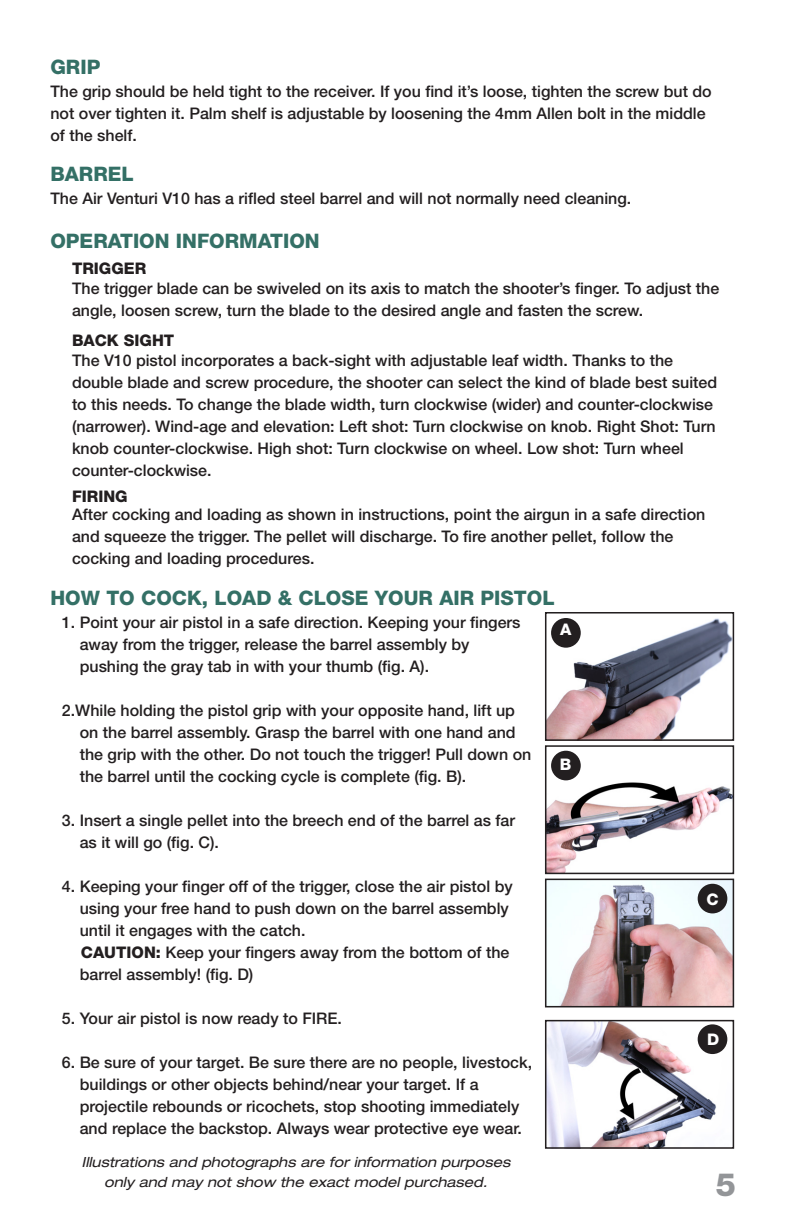
<style>
.page{position:relative;width:792px;height:1224px;background:#fff}
.page>*{position:absolute;margin:0;border:0;box-sizing:border-box;transform-origin:0 0}
.t1{font:800 32px "Helvetica Neue LT Std";color:#939598}
.t2{font:800 20px "Helvetica Neue LT Std";color:#347066}
.t3{font:500 16px/22px "Helvetica Neue LT Std";color:#231f20}
.t4{font:800 16px "Helvetica Neue LT Std";color:#231f20}
.t5{font:800 16px "Helvetica Neue LT Std";color:#fff}
.t6{font:italic expanded 14px/20px "Helvetica Neue LT Std";color:#231f20;text-align:center}
.s1{font-weight:800}
</style>
<div class="page">
<img style="left:548px;top:618px;width:183px;height:120px">
<div style="left:545px;top:612px;width:189px;height:129px;border:2px solid #231f20"></div>
<img style="left:548px;top:750px;width:183px;height:121px">
<div style="left:545px;top:745px;width:189px;height:129px;border:2px solid #231f20"></div>
<img style="left:548px;top:882px;width:183px;height:122px">
<div style="left:545px;top:879px;width:189px;height:128px;border:2px solid #231f20"></div>
<img style="left:548px;top:1023px;width:180px;height:123px">
<div style="left:545px;top:1020px;width:189px;height:129px;border:2px solid #231f20"></div>
<div style="left:551px;top:618px;width:30px;height:30px;background:#231f20;border-radius:50%"></div>
<div style="left:551px;top:751px;width:30px;height:29px;background:#231f20;border-radius:50%"></div>
<div style="left:698px;top:884px;width:29px;height:29px;background:#231f20;border-radius:50%"></div>
<div style="left:698px;top:1024px;width:29px;height:30px;background:#231f20;border-radius:50%"></div>
<p class="t2" style="left:50px;top:55px;width:51px">GRIP</p>
<p class="t3" style="left:50px;top:80px;width:663px">The grip should be held tight to the receiver. If you find it’s loose, tighten the screw but do not over tighten it. Palm shelf is adjustable by loosening the 4mm Allen bolt in the middle of the shelf.</p>
<p class="t2" style="left:50px;top:162px;width:85px">BARREL</p>
<p class="t3" style="left:50px;top:187px;width:583px">The Air Venturi V10 has a rifled steel barrel and will not normally need cleaning.</p>
<p class="t2" style="left:50px;top:229px;width:271px">OPERATION INFORMATION</p>
<p class="t3" style="left:72px;top:277px;width:649px">The trigger blade can be swiveled on its axis to match the shooter’s finger. To adjust the angle, loosen screw, turn the blade to the desired angle and fasten the screw.</p>
<p class="t3" style="left:72px;top:349px;width:647px">The V10 pistol incorporates a back-sight with adjustable leaf width. Thanks to the double blade and screw procedure, the shooter can select the kind of blade best suited to this needs. To change the blade width, turn clockwise (wider) and counter-clockwise (narrower). Wind-age and elevation: Left shot: Turn clockwise on knob. Right Shot: Turn knob counter-clockwise. High shot: Turn clockwise on wheel. Low shot: Turn wheel counter-clockwise.</p>
<p class="t3" style="left:72px;top:503px;width:635px">After cocking and loading as shown in instructions, point the airgun in a safe direction and squeeze the trigger. The pellet will discharge. To fire another pellet, follow the</p>
<p class="t3" style="left:72px;top:547px;width:244px">cocking and loading procedures.</p>
<p class="t4" style="left:72px;top:259px;width:76px">TRIGGER</p>
<p class="t4" style="left:72px;top:331px;width:104px">BACK SIGHT</p>
<p class="t4" style="left:72px;top:487px;width:57px">FIRING</p>
<p class="t2" style="left:50px;top:586px;width:506px">HOW TO COCK, LOAD &amp; CLOSE YOUR AIR PISTOL</p>
<p class="t3" style="left:62px;top:611px;width:460px">1. Point your air pistol in a safe direction. Keeping your fingers</p>
<p class="t3" style="left:80px;top:633px;width:391px">away from the trigger, release the barrel assembly by</p>
<p class="t3" style="left:80px;top:655px;width:351px">pushing the gray tab in with your thumb (fig. A).</p>
<p class="t3" style="left:62px;top:699px;width:455px">2.While holding the pistol grip with your opposite hand, lift up</p>
<p class="t3" style="left:80px;top:721px;width:438px">on the barrel assembly. Grasp the barrel with one hand and</p>
<p class="t3" style="left:80px;top:743px;width:453px">the grip with the other. Do not touch the trigger! Pull down on</p>
<p class="t3" style="left:80px;top:765px;width:388px">the barrel until the cocking cycle is complete (fig. B).</p>
<p class="t3" style="left:62px;top:809px;width:455px">3. Insert a single pellet into the breech end of the barrel as far</p>
<p class="t3" style="left:80px;top:831px;width:141px">as it will go (fig. C).</p>
<p class="t3" style="left:62px;top:875px;width:452px">4. Keeping your finger off of the trigger, close the air pistol by</p>
<p class="t3" style="left:80px;top:897px;width:431px">using your free hand to push down on the barrel assembly</p>
<p class="t3" style="left:80px;top:919px;width:227px">until it engages with the catch.</p>
<p class="t3" style="left:81px;top:941px;width:430px"><span class="s1">CAUTION:</span> Keep your fingers away from the bottom of the</p>
<p class="t3" style="left:80px;top:963px;width:175px">barrel assembly! (fig. D)</p>
<p class="t3" style="left:62px;top:1007px;width:282px">5. Your air pistol is now ready to FIRE.</p>
<p class="t3" style="left:62px;top:1051px;width:472px">6. Be sure of your target. Be sure there are no people, livestock,</p>
<p class="t3" style="left:80px;top:1073px;width:400px">buildings or other objects behind/near your target. If a</p>
<p class="t3" style="left:80px;top:1095px;width:441px">projectile rebounds or ricochets, stop shooting immediately</p>
<p class="t3" style="left:80px;top:1117px;width:444px">and replace the backstop. Always wear protective eye wear.</p>
<p class="t5" style="left:560px;top:620px;width:13px">A</p>
<p class="t5" style="left:560px;top:755px;width:13px">B</p>
<p class="t6" style="left:82px;top:1152px;width:430px">Illustrations and photographs are for information purposes only and may not show the exact model purchased.</p>
<p class="t5" style="left:706px;top:889px;width:14px">C</p>
<p class="t5" style="left:707px;top:1029px;width:14px">D</p>
<p class="t1" style="left:716px;top:1166px;width:22px">5</p>
</div>
